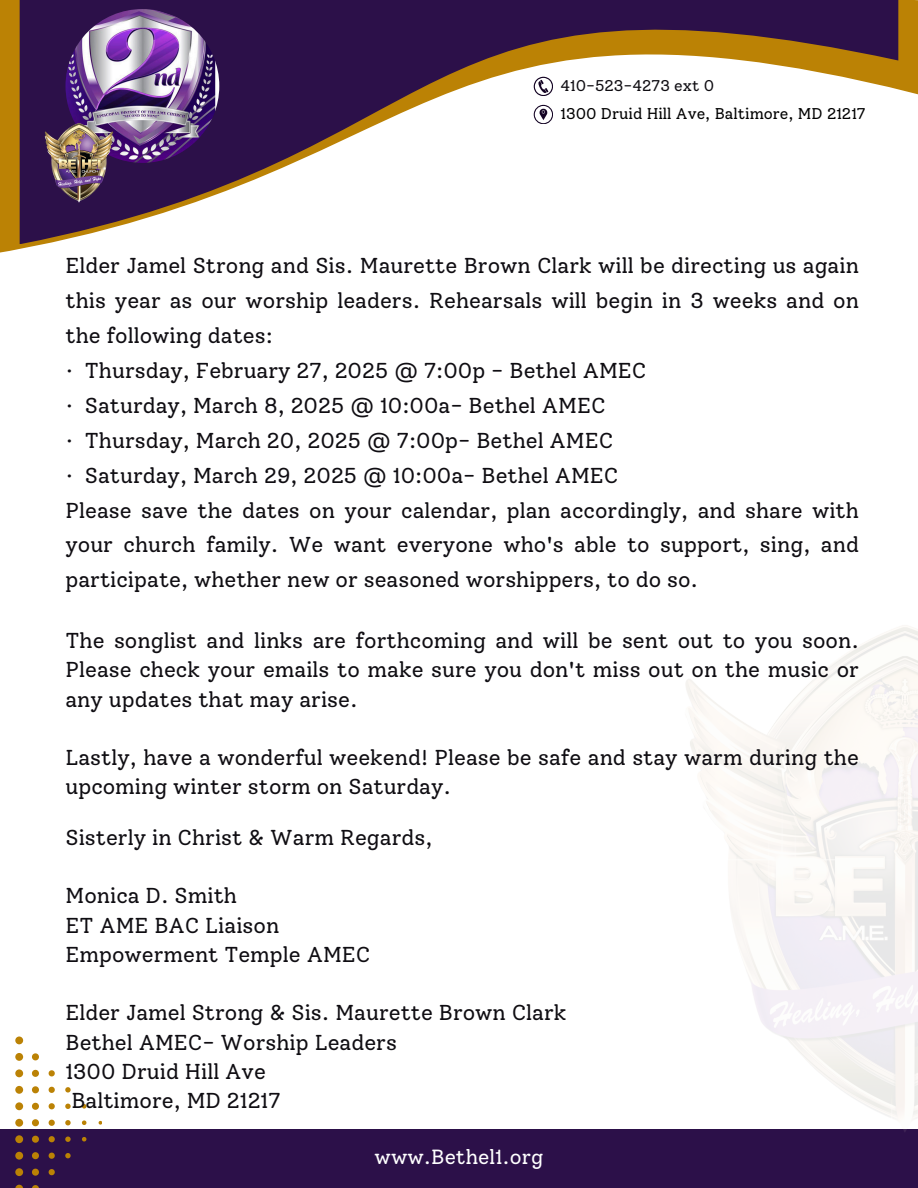
<style>
.page{position:relative;width:918px;height:1188px;background:#fff}
.page>*{position:absolute;margin:0;border:0;box-sizing:border-box;transform-origin:0 0}
.t1{font:21.45px/34.8px "Solway";color:#0f0d12}
.t2{font:20.4px "Solway";color:#fff}
.t3{font:15.45px "Solway";color:#000}
.t4{font:15.45px "Solway";color:#0f0d12}
</style>
<div class="page">
<svg style="left:0;top:0;width:918px;height:253px"></svg>
<svg style="left:20px;top:0;width:878px;height:244px"></svg>
<div style="left:0;top:1129px;width:918px;height:59px;background:#2c1049"></div>
<div style="left:15px;top:1037px;width:8px;height:7px;background:#bb8205;border-radius:50%"></div>
<div style="left:15px;top:1053px;width:8px;height:8px;background:#bb8205;border-radius:50%"></div>
<svg style="left:32px;top:1053px;width:7px;height:8px"></svg>
<div style="left:15px;top:1069px;width:8px;height:8px;background:#bb8205;border-radius:50%"></div>
<svg style="left:31px;top:1069px;width:8px;height:8px"></svg>
<svg style="left:48px;top:1070px;width:7px;height:7px"></svg>
<div style="left:15px;top:1086px;width:8px;height:8px;background:#bb8205;border-radius:50%"></div>
<svg style="left:32px;top:1086px;width:7px;height:8px"></svg>
<svg style="left:49px;top:1087px;width:6px;height:6px"></svg>
<svg style="left:65px;top:1087px;width:6px;height:6px"></svg>
<div style="left:15px;top:1102px;width:8px;height:8px;background:#bb8205;border-radius:50%"></div>
<svg style="left:32px;top:1102px;width:7px;height:8px"></svg>
<svg style="left:48px;top:1103px;width:7px;height:7px"></svg>
<svg style="left:65px;top:1104px;width:6px;height:5px"></svg>
<svg style="left:82px;top:1104px;width:5px;height:5px"></svg>
<div style="left:15px;top:1119px;width:8px;height:8px;background:#bb8205;border-radius:50%"></div>
<svg style="left:32px;top:1119px;width:7px;height:8px"></svg>
<svg style="left:49px;top:1120px;width:6px;height:6px"></svg>
<svg style="left:65px;top:1120px;width:6px;height:6px"></svg>
<svg style="left:81px;top:1120px;width:6px;height:5px"></svg>
<svg style="left:99px;top:1121px;width:3px;height:4px"></svg>
<div style="left:15px;top:1135px;width:8px;height:8px;background:#bb8205;border-radius:50%"></div>
<svg style="left:32px;top:1135px;width:7px;height:8px"></svg>
<svg style="left:48px;top:1136px;width:7px;height:7px"></svg>
<svg style="left:65px;top:1137px;width:6px;height:5px"></svg>
<svg style="left:82px;top:1137px;width:5px;height:5px"></svg>
<div style="left:15px;top:1152px;width:8px;height:8px;background:#bb8205;border-radius:50%"></div>
<svg style="left:32px;top:1152px;width:7px;height:8px"></svg>
<svg style="left:49px;top:1153px;width:6px;height:6px"></svg>
<svg style="left:65px;top:1153px;width:6px;height:5px"></svg>
<div style="left:15px;top:1168px;width:8px;height:8px;background:#bb8205;border-radius:50%"></div>
<svg style="left:32px;top:1168px;width:7px;height:8px"></svg>
<svg style="left:49px;top:1169px;width:6px;height:6px"></svg>
<svg style="left:15px;top:1185px;width:8px;height:3px"></svg>
<svg style="left:32px;top:1185px;width:7px;height:3px"></svg>
<svg style="left:534px;top:77px;width:19px;height:19px"></svg>
<svg style="left:534px;top:105px;width:19px;height:19px"></svg>
<img style="left:686px;top:627px;width:232px;height:505px">
<img style="left:65px;top:9px;width:154px;height:154px;border-radius:50%">
<img style="left:42px;top:122px;width:73px;height:84px">
<h1 class="t4" style="left:561px;top:76px;width:155px">410-523-4273 ext 0</h1>
<p class="t3" style="left:561px;top:105px;width:307px">1300 Druid Hill Ave, Baltimore, MD 21217</p>
<p class="t1" style="left:65px;top:248px;width:795px">Elder Jamel Strong and Sis. Maurette Brown Clark will be directing us again this year as our worship leaders. Rehearsals will begin in 3 weeks and on the following dates:<br>· Thursday, February 27, 2025 @ 7:00p - Bethel AMEC<br>· Saturday, March 8, 2025 @ 10:00a- Bethel AMEC<br>· Thursday, March 20, 2025 @ 7:00p- Bethel AMEC<br>· Saturday, March 29, 2025 @ 10:00a- Bethel AMEC<br>Please save the dates on your calendar, plan accordingly, and share with your church family. We want everyone who's able to support, sing, and participate, whether new or seasoned worshippers, to do so.</p>
<p class="t1" style="left:65px;top:626px;width:795px;line-height:29.2px;text-align:justify">The songlist and links are forthcoming and will be sent out to you soon.<br>Please check your emails to make sure you don't miss out on the music or any updates that may arise.</p>
<p class="t1" style="left:65px;top:743px;width:795px;line-height:29.2px">Lastly, have a wonderful weekend! Please be safe and stay warm during the upcoming winter storm on Saturday.</p>
<p class="t1" style="left:65px;top:820px;width:369px">Sisterly in Christ &amp; Warm Regards,</p>
<p class="t1" style="left:65px;top:881px;width:306px;line-height:29.2px">Monica D. Smith<br>ET AME BAC Liaison<br>Empowerment Temple AMEC</p>
<p class="t1" style="left:65px;top:998px;width:503px;line-height:29.2px">Elder Jamel Strong &amp; Sis. Maurette Brown Clark<br>Bethel AMEC- Worship Leaders<br>1300 Druid Hill Ave<br>Baltimore, MD 21217</p>
<h1 class="t2" style="left:375px;top:1145px;width:170px">www.Bethel1.org</h1>
</div>
